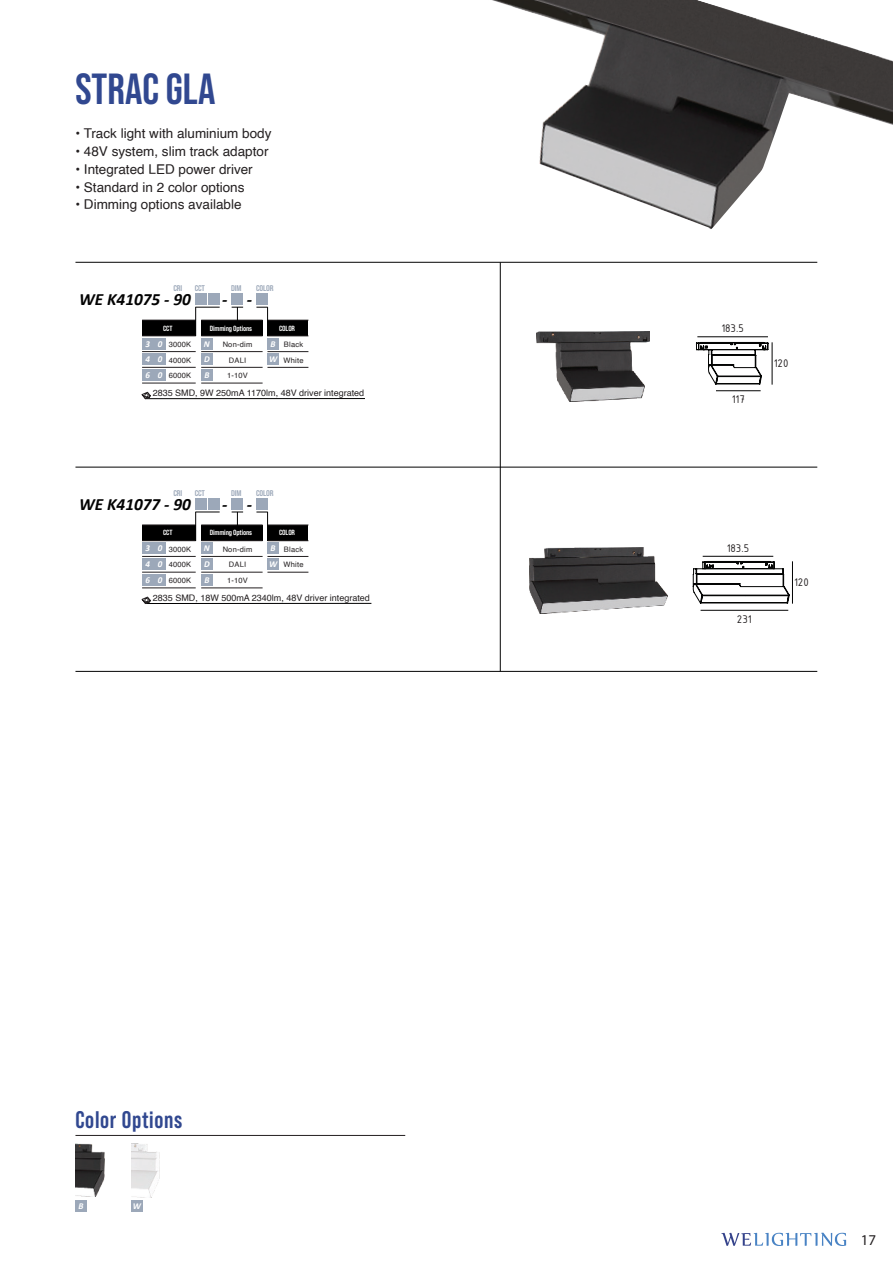
<style>
.page{position:relative;width:893px;height:1263px;background:#fff}
.page>*{position:absolute;margin:0;border:0;box-sizing:border-box;transform-origin:0 0}
.t1{font:700 43.5px "Bebas Neue Pro";color:#314890}
.t2{font:700 24px "Bebas Neue Pro";letter-spacing:.03em;color:#314890}
.t3{font:italic 700 17.25px "Calibri";color:#030303}
.t4{font:15px "Myriad Pro";color:#231f20}
.t5{font:13.5px "Helvetica";color:#231f20}
.t6{font:12px "ISOCPEUR";color:#231f20}
.t7{font:9px "Helvetica";color:#231f20}
.t8{font:italic 700 9px/15.8px "Calibri";color:#fff;text-align:justify}
.t9{font:8.25px "Bebas Neue Pro Sm E Bd";letter-spacing:-.02em;color:#9ca8b9}
.t10{font:7.5px/15.8px "Helvetica";letter-spacing:.03em;color:#231f20;text-align:justify}
.t11{font:7.5px "Bebas Neue Pro Sm E Bd";letter-spacing:-.02em;color:#fff}
</style>
<div class="page">
<hr style="left:75px;top:262px;width:742px;height:1px;background:#030303">
<div style="left:195px;top:293px;width:12px;height:11px;background:#9ca8b9"></div>
<div style="left:208px;top:293px;width:11px;height:11px;background:#9ca8b9"></div>
<div style="left:142px;top:320px;width:54px;height:16px;background:#000"></div>
<hr style="left:142px;top:320px;width:54px;height:1px;background:#231f20">
<hr style="left:142px;top:336px;width:54px;height:1px;background:#231f20">
<hr style="left:142px;top:351px;width:54px;height:1px;background:#231f20">
<hr style="left:142px;top:367px;width:54px;height:1px;background:#231f20">
<hr style="left:142px;top:383px;width:54px;height:1px;background:#231f20">
<div style="left:154px;top:338px;width:12px;height:11px;background:#9ca8b9"></div>
<div style="left:142px;top:338px;width:11px;height:11px;background:#9ca8b9"></div>
<div style="left:154px;top:354px;width:12px;height:11px;background:#9ca8b9"></div>
<div style="left:142px;top:354px;width:11px;height:11px;background:#9ca8b9"></div>
<div style="left:154px;top:369px;width:12px;height:12px;background:#9ca8b9"></div>
<div style="left:142px;top:369px;width:11px;height:12px;background:#9ca8b9"></div>
<svg style="left:195px;top:307px;width:25px;height:29px"></svg>
<div style="left:232px;top:293px;width:11px;height:11px;background:#9ca8b9"></div>
<div style="left:201px;top:320px;width:62px;height:16px;background:#000"></div>
<hr style="left:201px;top:320px;width:62px;height:1px;background:#231f20">
<hr style="left:201px;top:336px;width:62px;height:1px;background:#231f20">
<hr style="left:201px;top:351px;width:62px;height:1px;background:#231f20">
<hr style="left:201px;top:367px;width:62px;height:1px;background:#231f20">
<hr style="left:201px;top:383px;width:62px;height:1px;background:#231f20">
<div style="left:201px;top:338px;width:12px;height:11px;background:#9ca8b9"></div>
<div style="left:201px;top:354px;width:12px;height:11px;background:#9ca8b9"></div>
<div style="left:201px;top:369px;width:12px;height:12px;background:#9ca8b9"></div>
<svg style="left:232px;top:307px;width:11px;height:14px"></svg>
<div style="left:256px;top:293px;width:12px;height:11px;background:#9ca8b9"></div>
<div style="left:267px;top:320px;width:41px;height:16px;background:#000"></div>
<hr style="left:267px;top:320px;width:41px;height:1px;background:#231f20">
<hr style="left:267px;top:336px;width:41px;height:1px;background:#231f20">
<hr style="left:267px;top:351px;width:41px;height:1px;background:#231f20">
<hr style="left:267px;top:367px;width:41px;height:1px;background:#231f20">
<div style="left:267px;top:338px;width:12px;height:11px;background:#9ca8b9"></div>
<div style="left:267px;top:354px;width:12px;height:11px;background:#9ca8b9"></div>
<svg style="left:256px;top:307px;width:12px;height:29px"></svg>
<hr style="left:75px;top:467px;width:742px;height:1px;background:#030303">
<div style="left:195px;top:498px;width:12px;height:11px;background:#9ca8b9"></div>
<div style="left:208px;top:498px;width:11px;height:11px;background:#9ca8b9"></div>
<div style="left:142px;top:525px;width:54px;height:16px;background:#000"></div>
<hr style="left:142px;top:525px;width:54px;height:1px;background:#231f20">
<hr style="left:142px;top:540px;width:54px;height:1px;background:#231f20">
<hr style="left:142px;top:556px;width:54px;height:1px;background:#231f20">
<hr style="left:142px;top:572px;width:54px;height:1px;background:#231f20">
<hr style="left:142px;top:588px;width:54px;height:1px;background:#231f20">
<div style="left:154px;top:543px;width:12px;height:11px;background:#9ca8b9"></div>
<div style="left:142px;top:543px;width:11px;height:11px;background:#9ca8b9"></div>
<div style="left:154px;top:558px;width:12px;height:12px;background:#9ca8b9"></div>
<div style="left:142px;top:558px;width:11px;height:12px;background:#9ca8b9"></div>
<div style="left:154px;top:574px;width:12px;height:11px;background:#9ca8b9"></div>
<div style="left:142px;top:574px;width:11px;height:11px;background:#9ca8b9"></div>
<svg style="left:195px;top:512px;width:25px;height:29px"></svg>
<div style="left:232px;top:498px;width:11px;height:11px;background:#9ca8b9"></div>
<div style="left:201px;top:525px;width:62px;height:16px;background:#000"></div>
<hr style="left:201px;top:525px;width:62px;height:1px;background:#231f20">
<hr style="left:201px;top:540px;width:62px;height:1px;background:#231f20">
<hr style="left:201px;top:556px;width:62px;height:1px;background:#231f20">
<hr style="left:201px;top:572px;width:62px;height:1px;background:#231f20">
<hr style="left:201px;top:588px;width:62px;height:1px;background:#231f20">
<div style="left:201px;top:543px;width:12px;height:11px;background:#9ca8b9"></div>
<div style="left:201px;top:558px;width:12px;height:12px;background:#9ca8b9"></div>
<div style="left:201px;top:574px;width:12px;height:11px;background:#9ca8b9"></div>
<svg style="left:232px;top:512px;width:11px;height:14px"></svg>
<div style="left:256px;top:498px;width:12px;height:11px;background:#9ca8b9"></div>
<div style="left:267px;top:525px;width:41px;height:16px;background:#000"></div>
<hr style="left:267px;top:525px;width:41px;height:1px;background:#231f20">
<hr style="left:267px;top:540px;width:41px;height:1px;background:#231f20">
<hr style="left:267px;top:556px;width:41px;height:1px;background:#231f20">
<hr style="left:267px;top:572px;width:41px;height:1px;background:#231f20">
<div style="left:267px;top:543px;width:12px;height:11px;background:#9ca8b9"></div>
<div style="left:267px;top:558px;width:12px;height:12px;background:#9ca8b9"></div>
<svg style="left:256px;top:512px;width:12px;height:29px"></svg>
<img style="left:537px;top:332px;width:113px;height:70px">
<img style="left:529px;top:547px;width:139px;height:67px">
<hr style="left:146px;top:398px;width:219px;height:1px;background:#000">
<svg style="left:142px;top:392px;width:9px;height:7px"></svg>
<hr style="left:146px;top:603px;width:225px;height:1px;background:#000">
<svg style="left:142px;top:596px;width:9px;height:8px"></svg>
<hr style="left:500px;top:262px;width:1px;height:409px;background:#030303">
<svg style="left:696px;top:341px;width:72px;height:44px"></svg>
<svg style="left:693px;top:561px;width:97px;height:43px"></svg>
<hr style="left:697px;top:336px;width:71px;height:1px;background:#030303">
<hr style="left:703px;top:556px;width:70px;height:1px;background:#030303">
<hr style="left:716px;top:390px;width:45px;height:1px;background:#030303">
<hr style="left:701px;top:610px;width:87px;height:1px;background:#030303">
<hr style="left:772px;top:342px;width:1px;height:43px;background:#030303">
<hr style="left:792px;top:561px;width:1px;height:43px;background:#030303">
<hr style="left:75px;top:671px;width:742px;height:1px;background:#030303">
<img style="left:374px;top:0;width:519px;height:303px">
<hr style="left:75px;top:1135px;width:330px;height:1px;background:#231f20">
<div style="left:75px;top:1200px;width:12px;height:12px;background:#9ca8b9"></div>
<div style="left:131px;top:1200px;width:12px;height:12px;background:#9ca8b9"></div>
<img style="left:131px;top:1143px;width:29px;height:54px">
<img style="left:75px;top:1143px;width:29px;height:54px">
<svg style="left:721px;top:1233px;width:125px;height:13px"></svg>
<h1 class="t1" style="left:75px;top:64px;width:141px">STRAC GLA</h1>
<p class="t5" style="left:75px;top:123px;width:198px">• Track light with aluminium body</p>
<p class="t5" style="left:75px;top:141px;width:195px">• 48V system, slim track adaptor</p>
<p class="t5" style="left:75px;top:159px;width:179px">• Integrated LED power driver</p>
<p class="t5" style="left:75px;top:176px;width:171px">• Standard in 2 color options</p>
<p class="t5" style="left:75px;top:194px;width:168px">• Dimming options available</p>
<p class="t9" style="left:173px;top:283px;width:10px">CRI</p>
<p class="t9" style="left:195px;top:283px;width:12px">CCT</p>
<p class="t9" style="left:256px;top:283px;width:19px">COLOR</p>
<p class="t9" style="left:231px;top:283px;width:12px">DIM</p>
<p class="t11" style="left:210px;top:323px;width:44px">Dimming Options</p>
<p class="t10" style="left:223px;top:337px;width:31px;text-align:center">Non-dim<br>DALI<br>1-10V</p>
<p class="t3" style="left:79px;top:287px;width:113px">WE K41075 - 90</p>
<p class="t3" style="left:222px;top:287px;width:32px">- -</p>
<p class="t11" style="left:163px;top:323px;width:11px">CCT</p>
<p class="t10" style="left:169px;top:337px;width:24px">3000K 4000K 6000K</p>
<p class="t11" style="left:279px;top:323px;width:17px">COLOR</p>
<p class="t10" style="left:284px;top:337px;width:22px">Black<br>White</p>
<p class="t8" style="left:145px;top:335px;width:18px">3 0<br>4 0<br>6 0</p>
<p class="t8" style="left:204px;top:335px;width:19px">N B D B B B</p>
<p class="t8" style="left:269px;top:335px;width:21px">B<br>W G</p>
<p class="t7" style="left:153px;top:386px;width:213px">2835 SMD, 9W 250mA 1170lm, 48V driver integrated</p>
<p class="t9" style="left:173px;top:488px;width:10px">CRI</p>
<p class="t9" style="left:195px;top:488px;width:12px">CCT</p>
<p class="t9" style="left:256px;top:488px;width:19px">COLOR</p>
<p class="t9" style="left:231px;top:488px;width:12px">DIM</p>
<p class="t11" style="left:210px;top:528px;width:44px">Dimming Options</p>
<p class="t10" style="left:223px;top:541px;width:31px;text-align:center">Non-dim<br>DALI<br>1-10V</p>
<p class="t3" style="left:79px;top:492px;width:113px">WE K41077 - 90</p>
<p class="t3" style="left:222px;top:492px;width:32px">- -</p>
<p class="t11" style="left:163px;top:528px;width:11px">CCT</p>
<p class="t10" style="left:169px;top:541px;width:24px">3000K 4000K 6000K</p>
<p class="t11" style="left:279px;top:528px;width:17px">COLOR</p>
<p class="t10" style="left:284px;top:541px;width:22px">Black<br>White</p>
<p class="t8" style="left:145px;top:540px;width:18px">3 0<br>4 0<br>6 0</p>
<p class="t8" style="left:204px;top:540px;width:19px">N B D B B B</p>
<p class="t8" style="left:269px;top:540px;width:21px">B<br>W G</p>
<p class="t7" style="left:153px;top:591px;width:219px">2835 SMD, 18W 500mA 2340lm, 48V driver integrated</p>
<h2 class="t2" style="left:75px;top:1106px;width:108px">Color Options</h2>
<p class="t8" style="left:79px;top:1198px;width:7px">B</p>
<p class="t8" style="left:133px;top:1198px;width:10px">W</p>
<p class="t6" style="left:721px;top:321px;width:24px">183.5</p>
<p class="t6" style="left:732px;top:392px;width:15px">117</p>
<p class="t6" style="left:774px;top:356px;width:16px">120</p>
<p class="t6" style="left:727px;top:540px;width:24px">183.5</p>
<p class="t6" style="left:737px;top:611px;width:16px">231</p>
<p class="t6" style="left:794px;top:575px;width:16px">120</p>
<p class="t4" style="left:861px;top:1231px;width:17px">17</p>
</div>
